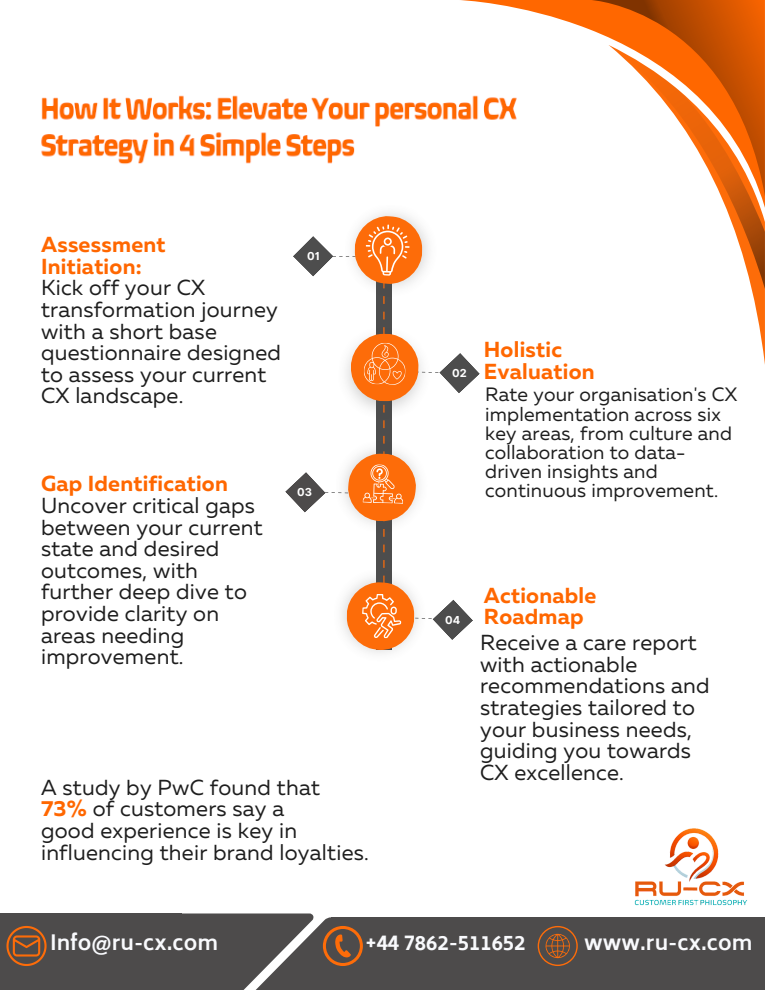
<style>
.page{position:relative;width:765px;height:990px;background:#fff}
.page>*{position:absolute;margin:0;border:0;box-sizing:border-box;transform-origin:0 0}
.t1{font:21.72px/21.6px "Muller";letter-spacing:.01em;color:#1e1e1e}
.t2{font:700 21.72px/21.6px "Muller";letter-spacing:.01em;color:#ff6700}
.t3{font:700 20.44px "Biryani";color:#f9fafd}
.t4{font:19.32px "Muller";letter-spacing:.01em;color:#1e1e1e}
.t5{font:700 11.04px "Inter";color:#fff}
.s1{font-weight:700;color:#ff6700}
</style>
<div class="page">
<div style="left:0;top:914px;width:181px;height:76px;background:#4d4b4b"></div>
<svg style="left:99px;top:913px;width:215px;height:77px"></svg>
<div style="left:224px;top:917px;width:214px;height:73px;background:#4d4b4b"></div>
<div style="left:331px;top:917px;width:434px;height:73px;background:#4d4b4b"></div>
<svg style="left:323px;top:926px;width:40px;height:40px"></svg>
<svg style="left:6px;top:926px;width:41px;height:40px"></svg>
<svg style="left:538px;top:926px;width:40px;height:40px"></svg>
<img style="left:41px;top:95px;width:418px;height:70px">
<svg style="left:285px;top:216px;width:195px;height:435px"></svg>
<svg style="left:751px;top:289px;width:14px;height:76px"></svg>
<svg style="left:459px;top:0;width:132px;height:120px"></svg>
<svg style="left:591px;top:0;width:174px;height:45px"></svg>
<svg style="left:608px;top:45px;width:157px;height:244px"></svg>
<img style="left:634px;top:829px;width:113px;height:76px">
<p class="t1" style="left:41px;top:236px;width:241px"><span class="s1">Assessment<br>Initiation:<br></span>Kick off your CX transformation journey with a short base questionnaire designed to assess your current<br>CX landscape.</p>
<p class="t5" style="left:307px;top:250px;width:14px">01</p>
<p class="t1" style="left:41px;top:475px;width:223px"><span class="s1">Gap Identification<br></span>Uncover critical gaps between your current state and desired outcomes, with further deep dive to provide clarity on areas needing improvement.</p>
<p class="t5" style="left:297px;top:486px;width:16px">03</p>
<h2 class="t1" style="left:41px;top:778px;width:329px">A study by PwC found that<br><span class="s1">73%</span> of customers say a<br>good experience is key in influencing their brand loyalties.</h2>
<p class="t5" style="left:452px;top:366px;width:16px">02</p>
<p class="t2" style="left:484px;top:341px;width:112px">Holistic<br>Evaluation</p>
<p class="t4" style="left:485px;top:387px;width:253px">Rate your organisation's CX</p>
<p class="t4" style="left:485px;top:406px;width:237px">implementation across six</p>
<h1 class="t4" style="left:485px;top:425px;width:248px">key areas, from culture and</h1>
<p class="t4" style="left:485px;top:444px;width:202px">collaboration to data-</p>
<p class="t4" style="left:485px;top:463px;width:174px">driven insights and</p>
<p class="t4" style="left:485px;top:483px;width:235px">continuous improvement.</p>
<p class="t5" style="left:445px;top:613px;width:17px">04</p>
<p class="t2" style="left:484px;top:586px;width:114px">Actionable<br>Roadmap</p>
<p class="t1" style="left:480px;top:634px;width:231px">Receive a care report with actionable recommendations and strategies tailored to your business needs, guiding you towards<br>CX excellence.</p>
<p class="t3" style="left:50px;top:931px;width:169px">Info@ru-cx.com</p>
<p class="t3" style="left:365px;top:931px;width:162px">+44 7862-511652</p>
<p class="t3" style="left:584px;top:931px;width:170px">www.ru-cx.com</p>
</div>
